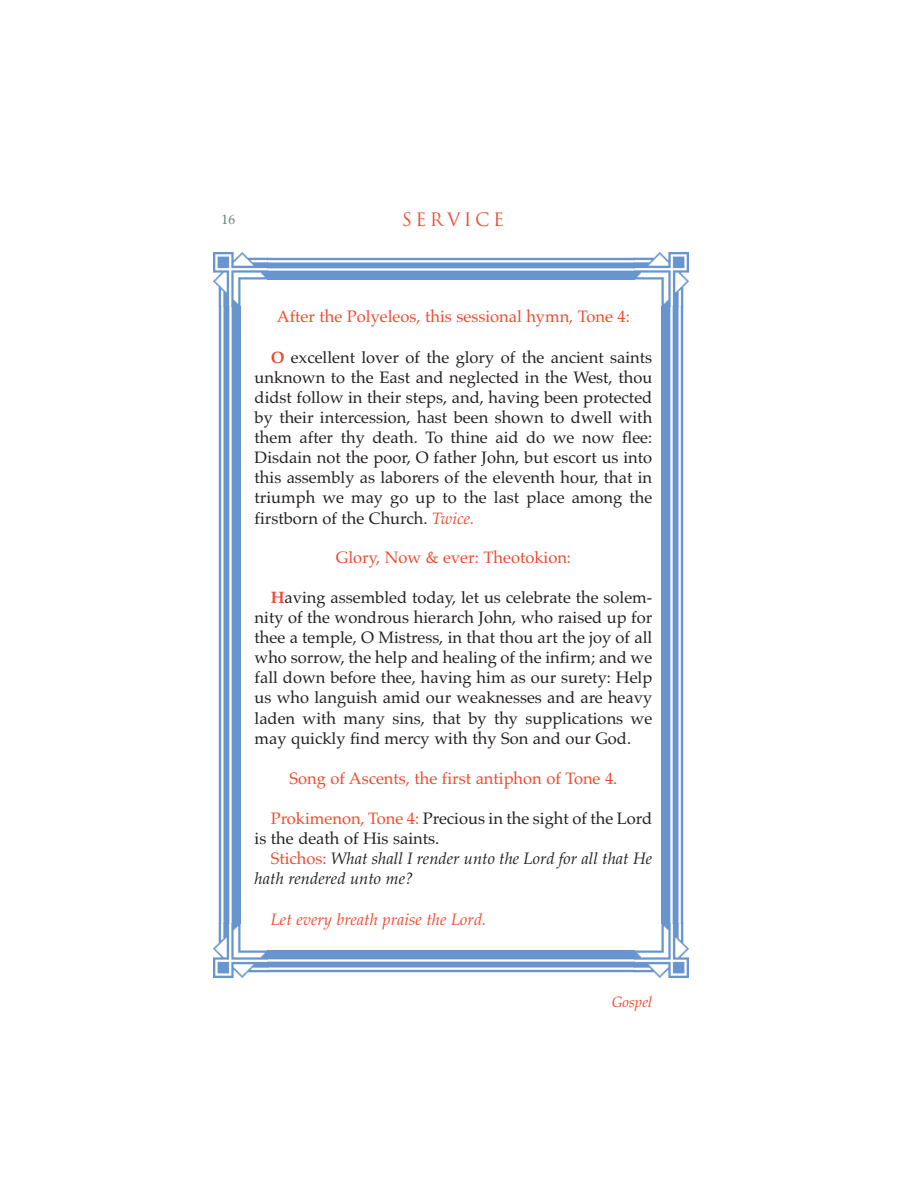
<style>
.page{position:relative;width:918px;height:1188px;background:#fff}
.page>*{position:absolute;margin:0;border:0;box-sizing:border-box;transform-origin:0 0}
.t1{font:18px "Romul";letter-spacing:.195em;color:#f0492e}
.t2{font:16.5px/20.1px "Palatino";color:#231f20;text-align:justify}
.t3{font:16.5px "Palatino";color:#f0492e}
.t4{font:italic 16.5px/20.1px "Palatino";color:#231f20}
.t5{font:italic 16.5px "Palatino";color:#f0492e}
.t6{font:italic 15px "Palatino";color:#f0492e}
.t7{font:13.5px "Palatino";color:#608075}
.s1{font-weight:700;color:#f0492e}
.s2{font-style:italic;color:#f0492e}
.s3{color:#f0492e}
.s4{font-style:normal;color:#f0492e}
</style>
<div class="page">
<img style="left:213px;top:253px;width:54px;height:54px">
<img style="left:267px;top:257px;width:368px;height:23px">
<img style="left:635px;top:253px;width:54px;height:54px">
<img style="left:662px;top:307px;width:22px;height:616px">
<img style="left:635px;top:923px;width:54px;height:54px">
<img style="left:267px;top:950px;width:368px;height:23px">
<img style="left:213px;top:923px;width:54px;height:54px">
<img style="left:218px;top:307px;width:22px;height:616px">
<div style="left:253px;top:304px;width:401px;height:632px;background:#fff"></div>
<p class="t7" style="left:222px;top:214px;width:15px">16</p>
<p class="t1" style="left:402px;top:213px;width:104px">SERVICE</p>
<p class="t3" style="left:277px;top:310px;width:355px">After the Polyeleos, this sessional hymn, Tone 4:</p>
<p class="t2" style="left:255px;top:349px;width:399px;text-indent:16px"><span class="s1">O</span> excellent lover of the glory of the ancient saints unknown to the East and neglected in the West, thou didst follow in their steps, and, having been protected by their intercession, hast been shown to dwell with them after thy death. To thine aid do we now flee:<br>Disdain not the poor, O father John, but escort us into this assembly as laborers of the eleventh hour, that in triumph we may go up to the last place among the firstborn of the Church. <span class="s2">Twice.</span></p>
<p class="t3" style="left:336px;top:551px;width:237px">Glory, Now &amp; ever: Theotokion:</p>
<p class="t2" style="left:255px;top:589px;width:399px;text-indent:16px"><span class="s1">H</span>aving assembled today, let us celebrate the solem&shy;nity of the wondrous hierarch John, who raised up for thee a temple, O Mistress, in that thou art the joy of all who sorrow, the help and healing of the infirm; and we fall down before thee, having him as our surety: Help us who languish amid our weaknesses and are heavy laden with many sins, that by thy supplications we may quickly find mercy with thy Son and our God.</p>
<p class="t3" style="left:289px;top:772px;width:329px">Song of Ascents, the first antiphon of Tone 4.</p>
<p class="t2" style="left:255px;top:810px;width:399px;text-indent:16px"><span class="s3">Prokimenon, Tone 4:</span> Precious in the sight of the Lord is the death of His saints.</p>
<p class="t4" style="left:255px;top:850px;width:399px;text-indent:16px"><span class="s4">Stichos:</span> What shall I render unto the Lord for all that He hath rendered unto me?</p>
<p class="t5" style="left:271px;top:913px;width:217px">Let every breath praise the Lord.</p>
<p class="t6" style="left:612px;top:996px;width:42px">Gospel</p>
</div>
